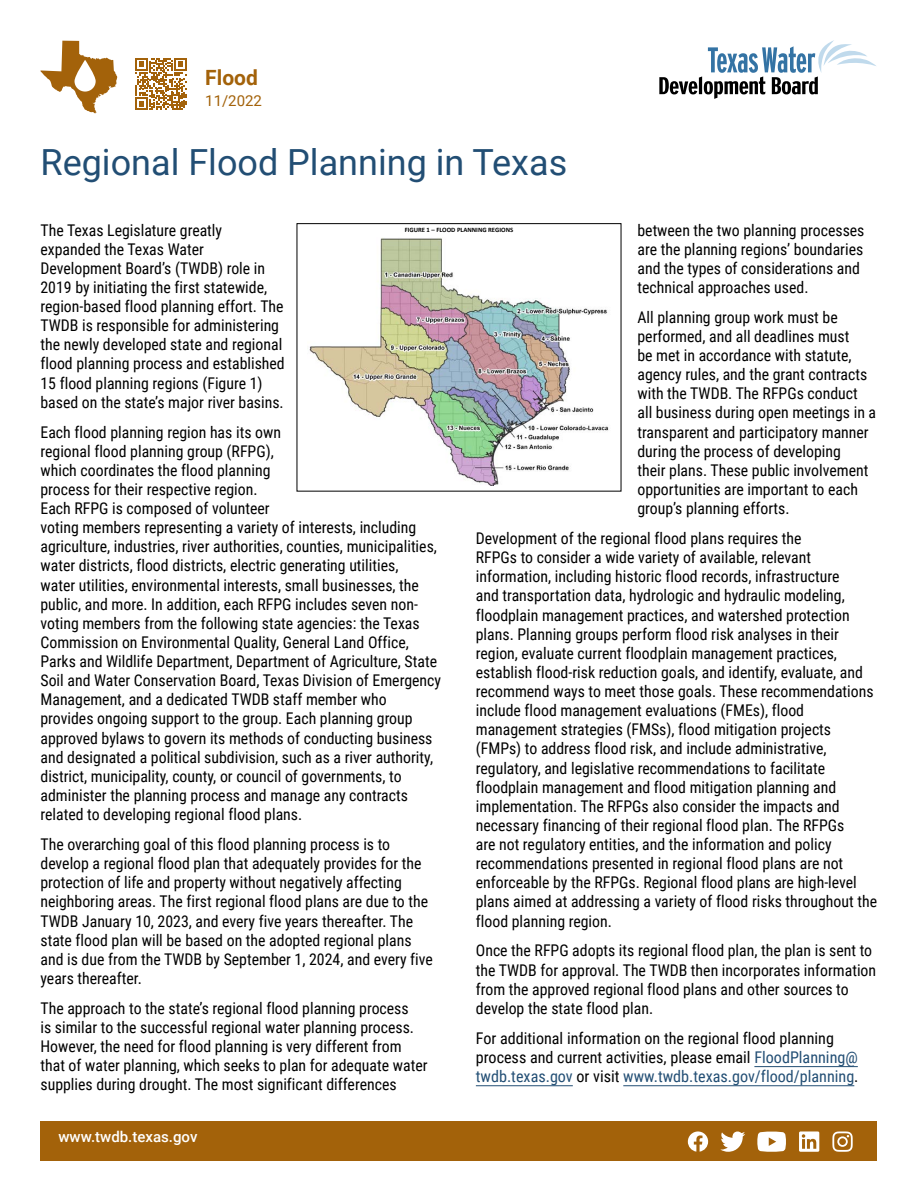
<style>
.page{position:relative;width:918px;height:1188px;background:#fff}
.page>*{position:absolute;margin:0;border:0;box-sizing:border-box;transform-origin:0 0}
.t1{font:36px "Roboto";color:#224e74}
.t2{font:700 21px "Roboto";color:#a3620a}
.t3{font:16.2px/19px "Roboto Condensed";color:#000}
.t4{font:500 15px "Roboto";color:#fff}
.t5{font:15px "Roboto";color:#a3620a}
.t6{font:700 6.75px "Calibri";color:#000}
.s1{color:#224e74}
</style>
<div class="page">
<svg style="left:40px;top:41px;width:77px;height:72px"></svg>
<svg style="left:75px;top:60px;width:21px;height:32px"></svg>
<svg style="left:135px;top:58px;width:52px;height:52px"></svg>
<svg style="left:659px;top:40px;width:217px;height:59px"></svg>
<hr style="left:754px;top:1066px;width:104px;height:1px;background:#224e74">
<hr style="left:476px;top:1085px;width:97px;height:1px;background:#224e74">
<hr style="left:623px;top:1085px;width:231px;height:1px;background:#224e74">
<img style="left:309px;top:238px;width:300px;height:247px">
<div style="left:40px;top:1122px;width:838px;height:39px;background:#a3620a"></div>
<svg style="left:688px;top:1131px;width:20px;height:21px"></svg>
<svg style="left:720px;top:1131px;width:25px;height:21px"></svg>
<svg style="left:757px;top:1132px;width:29px;height:20px"></svg>
<svg style="left:799px;top:1131px;width:20px;height:21px"></svg>
<svg style="left:832px;top:1131px;width:21px;height:21px"></svg>
<p class="t2" style="left:205px;top:63px;width:54px">Flood</p>
<p class="t5" style="left:205px;top:91px;width:58px">11/2022</p>
<h1 class="t1" style="left:40px;top:137px;width:528px">Regional Flood Planning in Texas</h1>
<p class="t3" style="left:40px;top:220px;width:246px">The Texas Legislature greatly expanded the Texas Water Development Board’s (TWDB) role in 2019 by initiating the first statewide, region-based flood planning effort. The TWDB is responsible for administering the newly developed state and regional flood planning process and established 15 flood planning regions (Figure 1) based on the state’s major river basins.</p>
<p class="t3" style="left:40px;top:422px;width:402px">Each flood planning region has its own<br>regional flood planning group (RFPG),<br>which coordinates the flood planning<br>process for their respective region.<br>Each RFPG is composed of volunteer<br>voting members representing a variety of interests, including agriculture, industries, river authorities, counties, municipalities, water districts, flood districts, electric generating utilities,<br>water utilities, environmental interests, small businesses, the public, and more. In addition, each RFPG includes seven non&shy;voting members from the following state agencies: the Texas Commission on Environmental Quality, General Land Office, Parks and Wildlife Department, Department of Agriculture, State Soil and Water Conservation Board, Texas Division of Emergency Management, and a dedicated TWDB staff member who provides ongoing support to the group. Each planning group approved bylaws to govern its methods of conducting business and designated a political subdivision, such as a river authority, district, municipality, county, or council of governments, to administer the planning process and manage any contracts related to developing regional flood plans.</p>
<p class="t3" style="left:40px;top:834px;width:394px">The overarching goal of this flood planning process is to develop a regional flood plan that adequately provides for the protection of life and property without negatively affecting neighboring areas. The first regional flood plans are due to the TWDB January 10, 2023, and every five years thereafter. The state flood plan will be based on the adopted regional plans and is due from the TWDB by September 1, 2024, and every five years thereafter.</p>
<p class="t3" style="left:40px;top:998px;width:389px">The approach to the state’s regional flood planning process<br>is similar to the successful regional water planning process.<br>However, the need for flood planning is very different from that of water planning, which seeks to plan for adequate water supplies during drought. The most significant differences</p>
<p class="t3" style="left:637px;top:220px;width:229px">between the two planning processes are the planning regions’ boundaries and the types of considerations and technical approaches used.</p>
<p class="t3" style="left:637px;top:307px;width:240px">All planning group work must be performed, and all deadlines must<br>be met in accordance with statute, agency rules, and the grant contracts with the TWDB. The RFPGs conduct all business during open meetings in a transparent and participatory manner during the process of developing<br>their plans. These public involvement opportunities are important to each group’s planning efforts.</p>
<p class="t3" style="left:476px;top:528px;width:403px">Development of the regional flood plans requires the<br>RFPGs to consider a wide variety of available, relevant information, including historic flood records, infrastructure<br>and transportation data, hydrologic and hydraulic modeling, floodplain management practices, and watershed protection plans. Planning groups perform flood risk analyses in their region, evaluate current floodplain management practices, establish flood-risk reduction goals, and identify, evaluate, and recommend ways to meet those goals. These recommendations include flood management evaluations (FMEs), flood management strategies (FMSs), flood mitigation projects (FMPs) to address flood risk, and include administrative, regulatory, and legislative recommendations to facilitate floodplain management and flood mitigation planning and implementation. The RFPGs also consider the impacts and necessary financing of their regional flood plan. The RFPGs<br>are not regulatory entities, and the information and policy recommendations presented in regional flood plans are not enforceable by the RFPGs. Regional flood plans are high-level plans aimed at addressing a variety of flood risks throughout the flood planning region.</p>
<p class="t3" style="left:476px;top:941px;width:402px">Once the RFPG adopts its regional flood plan, the plan is sent to the TWDB for approval. The TWDB then incorporates information from the approved regional flood plans and other sources to develop the state flood plan.</p>
<p class="t3" style="left:476px;top:1028px;width:384px">For additional information on the regional flood planning process and current activities, please email <span class="s1">FloodPlanning@ twdb.texas.gov</span> or visit <span class="s1">www.twdb.texas.gov/flood/planning</span>.</p>
<p class="t6" style="left:405px;top:225px;width:110px">FIGURE 1 – FLOOD PLANNING REGIONS</p>
<p class="t4" style="left:58px;top:1127px;width:140px">www.twdb.texas.gov</p>
</div>
